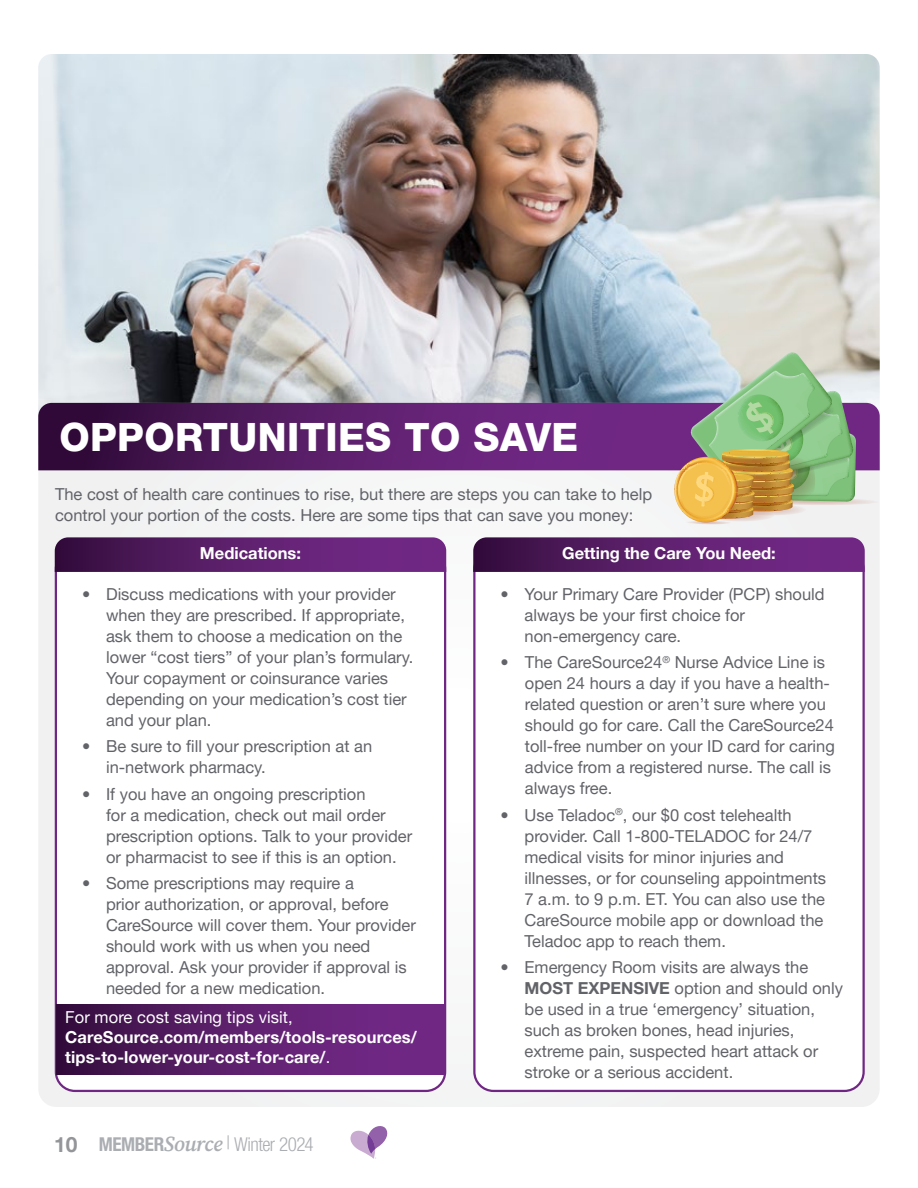
<style>
.page{position:relative;width:918px;height:1188px;background:#fff}
.page>*{position:absolute;margin:0;border:0;box-sizing:border-box;transform-origin:0 0}
.t1{font:800 39px "Helvetica Neue LT Pro";letter-spacing:.01em;color:#fff}
.t2{font:300 condensed 19.05px "Helvetica Neue LT Pro";letter-spacing:-.03em;color:#aaadb1}
.t3{font:16.5px/21px "Helvetica Neue LT Pro";color:#626368}
.t4{font:700 16.5px/19.8px "Helvetica Neue LT Pro";letter-spacing:.005em;color:#fff}
.s1{font-weight:400}
.s2{font-weight:700}
.s3{font-weight:700;font-stretch:normal;font-size:21px;color:#939598}
.s4{font-family:"Source Serif Pro";font-weight:600;font-style:italic;font-stretch:normal;font-size:21.45px}
</style>
<div class="page">
<svg style="left:350px;top:1126px;width:37px;height:33px"></svg>
<img style="left:38px;top:54px;width:842px;height:349px">
<div style="left:38px;top:403px;width:842px;height:704px;background:#f3f4f4;border-radius:18px"></div>
<svg style="left:38px;top:403px;width:842px;height:67px;background:#581d67"></svg>
<div style="left:474px;top:550px;width:390px;height:541px;background:#fff;border-radius:19px"></div>
<svg style="left:473px;top:537px;width:392px;height:35px;background:#5d226d"></svg>
<div style="left:56px;top:550px;width:389px;height:541px;background:#fff;border-radius:19px"></div>
<svg style="left:55px;top:537px;width:391px;height:35px;background:#5d226d"></svg>
<img style="left:674px;top:352px;width:204px;height:172px">
<div style="left:57px;top:1004px;width:387px;height:71px;background:linear-gradient(to right,#3b1144,#7b2c91)"></div>
<h2 class="t1" style="left:59px;top:414px;width:520px">OPPORTUNITIES TO SAVE</h2>
<p class="t3" style="left:55px;top:483px;width:599px">The cost of health care continues to rise, but there are steps you can take to help control your portion of the costs. Here are some tips that can save you money:</p>
<h3 class="t4" style="left:200px;top:543px;width:103px">Medications:</h3>
<p class="t3" style="left:106px;top:583px;width:309px;text-indent:-24px">• Discuss medications with your provider when they are prescribed. If appropriate, ask them to choose a medication on the lower “cost tiers” of your plan’s formulary.<br>Your copayment or coinsurance varies depending on your medication’s cost tier and your plan.</p>
<p class="t3" style="left:106px;top:736px;width:268px;text-indent:-24px">• Be sure to fill your prescription at an in-network pharmacy.</p>
<p class="t3" style="left:106px;top:783px;width:308px;text-indent:-24px">• If you have an ongoing prescription<br>for a medication, check out mail order prescription options. Talk to your provider or pharmacist to see if this is an option.</p>
<p class="t3" style="left:106px;top:872px;width:311px;text-indent:-24px">• Some prescriptions may require a<br>prior authorization, or approval, before CareSource will cover them. Your provider should work with us when you need approval. Ask your provider if approval is needed for a new medication.</p>
<p class="t4" style="left:65px;top:1007px;width:353px"><span class="s1">For more cost saving tips visit,<br></span>CareSource.com/members/tools-resources/ tips-to-lower-your-cost-for-care/<span class="s1">.</span></p>
<h3 class="t4" style="left:562px;top:543px;width:215px">Getting the Care You Need:</h3>
<p class="t3" style="left:525px;top:583px;width:302px;text-indent:-24px">• Your Primary Care Provider (PCP) should always be your first choice for non-emergency care.</p>
<p class="t3" style="left:525px;top:651px;width:311px;text-indent:-24px">• The CareSource24<sup>®</sup> Nurse Advice Line is open 24 hours a day if you have a health&shy;related question or aren’t sure where you should go for care. Call the CareSource24 toll-free number on your ID card for caring advice from a registered nurse. The call is always free.</p>
<p class="t3" style="left:525px;top:804px;width:303px;text-indent:-24px">• Use Teladoc<sup>®</sup>, our $0 cost telehealth provider. Call 1-800-TELADOC for 24/7 medical visits for minor injuries and illnesses, or for counseling appointments 7 a.m. to 9 p.m. ET. You can also use the CareSource mobile app or download the Teladoc app to reach them.</p>
<p class="t3" style="left:525px;top:956px;width:320px;text-indent:-24px">• Emergency Room visits are always the <span class="s2">MOST EXPENSIVE</span> option and should only be used in a true ‘emergency’ situation, such as broken bones, head injuries, extreme pain, suspected heart attack or stroke or a serious accident.</p>
<p class="t2" style="left:54px;top:1133px;width:261px"><span class="s3">10</span> <span class="s2">MEMBER</span><span class="s4">Source</span> | Winter 2024</p>
</div>
